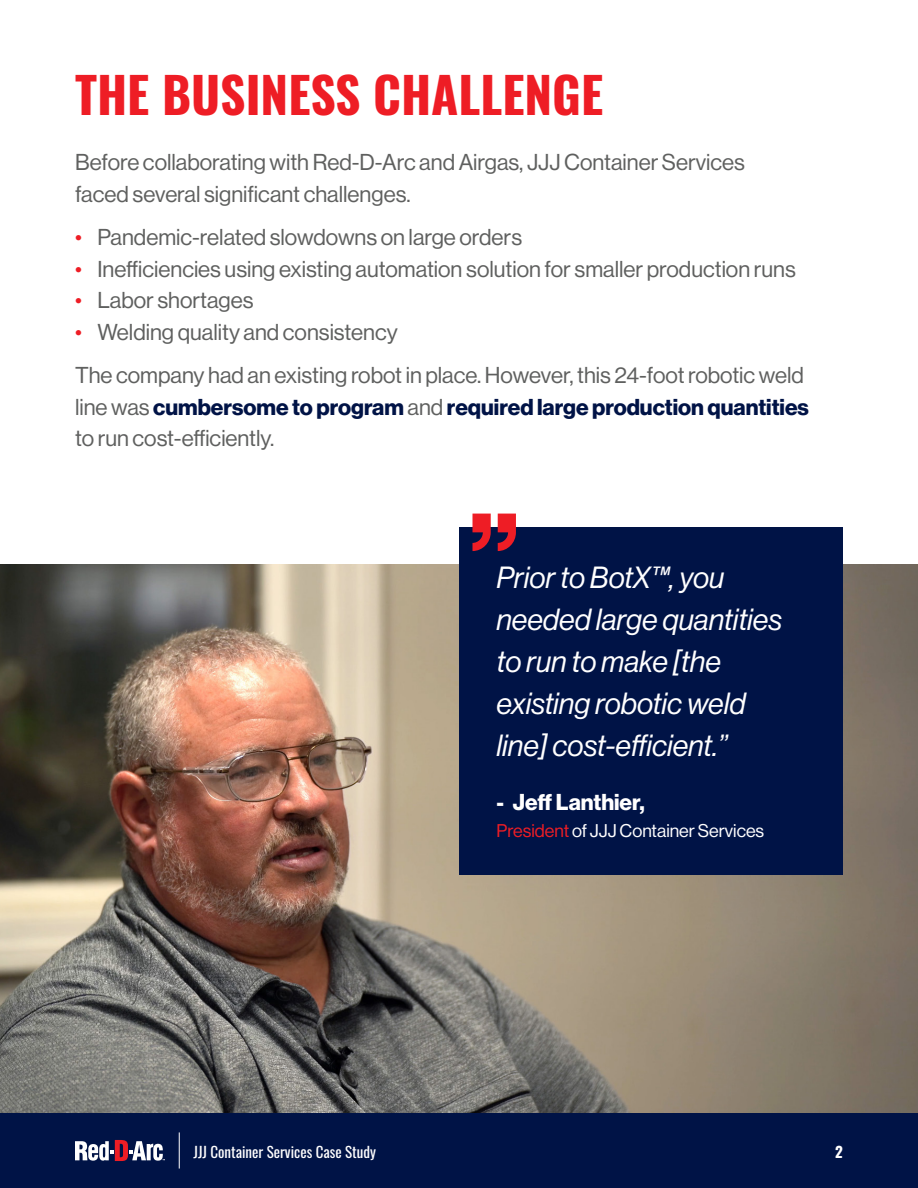
<style>
.page{position:relative;width:918px;height:1188px;background:#fff}
.page>*{position:absolute;margin:0;border:0;box-sizing:border-box;transform-origin:0 0}
.t1{font:700 49.5px "Oswald";color:#ee1d25}
.t2{font:30px/42px "N Haas Grotesk DS Pro 56 It";color:#fff}
.t3{font:22.5px/31.5px "N Haas Grotesk DS Pro 55 Rg";color:#5f605f}
.t4{font:22.5px "N Haas Grotesk DS Pro 75 Bd";color:#fff}
.t5{font:18px "N Haas Grotesk DS Pro 55 Rg";color:#fff}
.t6{font:15px "Oswald";color:#fff}
.t7{font:700 15px "Oswald";color:#fff}
.s1{color:#ee1d25}
.s2{font-family:"N Haas Grotesk DS Pro 75 Bd";color:#001346}
</style>
<div class="page">
<img style="left:0;top:565px;width:918px;height:548px">
<div style="left:0;top:1113px;width:918px;height:75px;background:#001346"></div>
<div style="left:459px;top:527px;width:384px;height:347px;background:#001346"></div>
<svg style="left:75px;top:1140px;width:90px;height:21px"></svg>
<hr style="left:179px;top:1132px;width:1px;height:37px;background:#fff">
<svg style="left:472px;top:514px;width:19px;height:37px"></svg>
<svg style="left:498px;top:514px;width:18px;height:37px"></svg>
<p class="t1" style="left:75px;top:69px;width:530px">THE BUSINESS CHALLENGE</p>
<p class="t3" style="left:75px;top:147px;width:671px">Before collaborating with Red-D-Arc and Airgas, JJJ Container Services faced several significant challenges.</p>
<p class="t3" style="left:75px;top:222px;width:449px"><span class="s1">•</span> Pandemic-related slowdowns on large orders</p>
<p class="t3" style="left:75px;top:253px;width:722px"><span class="s1">•</span> Inefficiencies using existing automation solution for smaller production runs</p>
<p class="t3" style="left:75px;top:285px;width:180px"><span class="s1">•</span> Labor shortages</p>
<p class="t3" style="left:75px;top:316px;width:324px"><span class="s1">•</span> Welding quality and consistency</p>
<p class="t3" style="left:75px;top:360px;width:735px">The company had an existing robot in place. However, this 24-foot robotic weld line was <span class="s2">cumbersome to program</span> and <span class="s2">required large production quantities </span>to run cost-efficiently.</p>
<p class="t2" style="left:496px;top:556px;width:287px">Prior to BotX™, you needed large quantities to run to make [the existing robotic weld line] cost-efficient.”</p>
<p class="t4" style="left:496px;top:789px;width:150px">- Jeff Lanthier,</p>
<p class="t5" style="left:496px;top:820px;width:269px"><span class="s1">President</span> of JJJ Container Services</p>
<p class="t6" style="left:194px;top:1139px;width:184px">JJJ Container Services Case Study</p>
<p class="t7" style="left:835px;top:1144px;width:9px">2</p>
</div>
